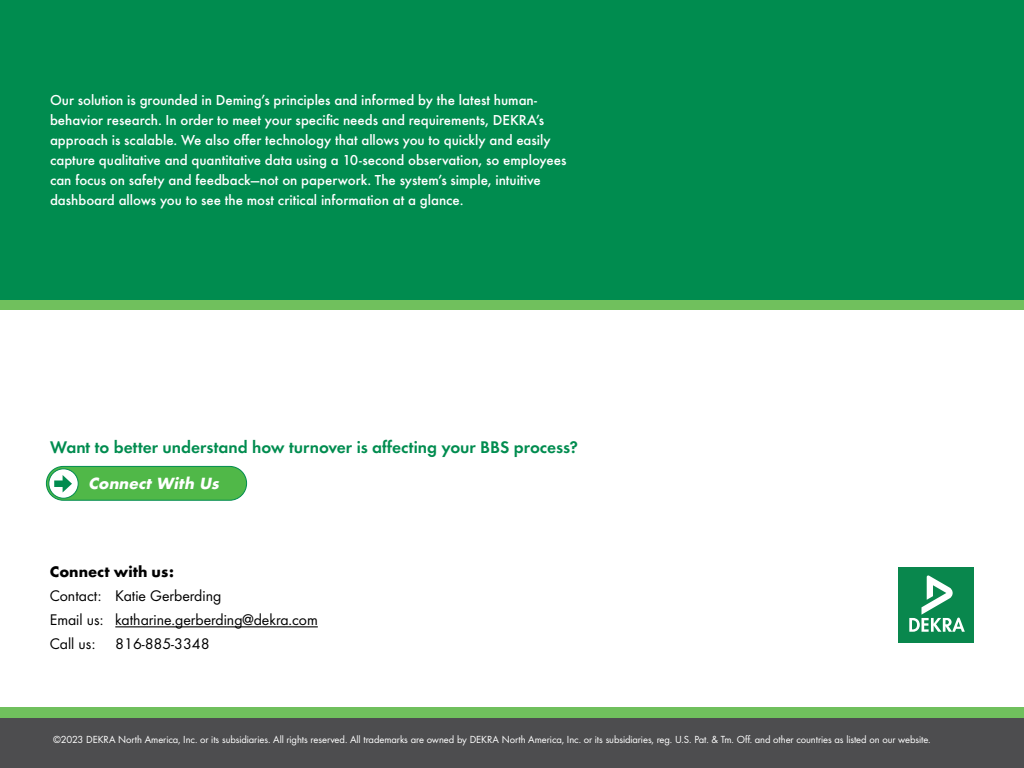
<style>
.page{position:relative;width:1024px;height:768px;background:#fff}
.page>*{position:absolute;margin:0;border:0;box-sizing:border-box;transform-origin:0 0}
.t1{font:17.5px "Futura Dem";color:#008c4f}
.t2{font:16px/24.1px "Futura Boo";color:#000}
.t3{font:700 16px "Futura";color:#000}
.t4{font:500 15px/20px "Futura";color:#fff}
.t5{font:italic 700 14.95px "Futura";color:#fff}
.t6{font:10.65px "Futura Boo";letter-spacing:-.005em;color:#fff}
</style>
<div class="page">
<div style="left:0;top:718px;width:1024px;height:50px;background:#4d4d4f"></div>
<div style="left:0;top:0;width:1024px;height:300px;background:#008c4f"></div>
<div style="left:899px;top:567px;width:75px;height:75px;background:#09874d"></div>
<svg style="left:909px;top:575px;width:56px;height:57px"></svg>
<div style="left:0;top:300px;width:1024px;height:10px;background:#70c05d"></div>
<div style="left:0;top:707px;width:1024px;height:11px;background:#70c05d"></div>
<hr style="left:115px;top:626px;width:203px;height:1px;background:#000">
<div style="left:46px;top:466px;width:201px;height:34px;background:#50b848;border-radius:17px"></div>
<div style="left:46px;top:466px;width:201px;height:35px;border:1px solid #008c4f;border-radius:17px"></div>
<div style="left:49px;top:469px;width:29px;height:29px;background:#fff;border-radius:50%"></div>
<div style="left:48px;top:468px;width:31px;height:31px;border:1px solid #008c4f;border-radius:50%"></div>
<div style="left:54px;top:480px;width:12px;height:7px;background:#008c4f"></div>
<svg style="left:63px;top:475px;width:9px;height:17px"></svg>
<p class="t4" style="left:50px;top:89px;width:518px">Our solution is grounded in Deming’s principles and informed by the latest human&shy;behavior research. In order to meet your specific needs and requirements, DEKRA’s approach is scalable. We also offer technology that allows you to quickly and easily capture qualitative and quantitative data using a 10-second observation, so employees can focus on safety and feedback—not on paperwork. The system’s simple, intuitive dashboard allows you to see the most critical information at a glance.</p>
<p class="t1" style="left:50px;top:434px;width:530px">Want to better understand how turnover is affecting your BBS process?</p>
<p class="t5" style="left:88px;top:473px;width:136px">Connect With Us</p>
<p class="t3" style="left:50px;top:560px;width:126px">Connect with us:</p>
<p class="t2" style="left:50px;top:583px;width:269px">Contact: Katie Gerberding<br>Email us: katharine.gerberding@dekra.com<br>Call us: 816-885-3348</p>
<p class="t6" style="left:53px;top:733px;width:879px">©2023 DEKRA North America, Inc. or its subsidiaries. All rights reserved. All trademarks are owned by DEKRA North America, Inc. or its subsidiaries, reg. U.S. Pat. &amp; Tm. Off. and other countries as listed on our website.</p>
</div>
